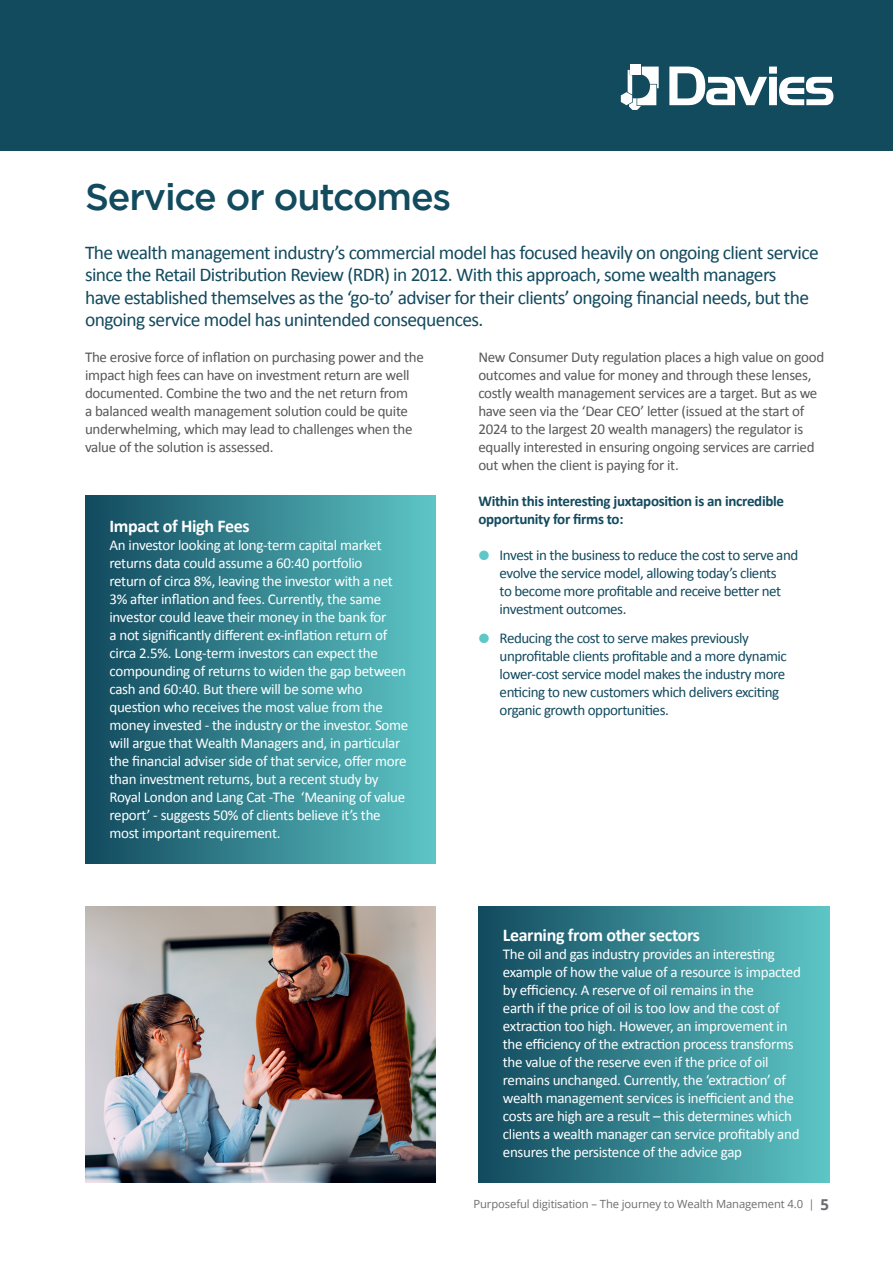
<style>
.page{position:relative;width:893px;height:1263px;background:#fff}
.page>*{position:absolute;margin:0;border:0;box-sizing:border-box;transform-origin:0 0}
.t1{font:500 37.5px "Gotham";letter-spacing:-.03em;color:#124a5e}
.t2{font:19.5px/22.5px "Calibri";letter-spacing:-.03em;color:#124a5e}
.t3{font:700 18px "Calibri";letter-spacing:-.02em;color:#fff}
.t4{font:15px/18px "Calibri";letter-spacing:-.02em;color:#fff}
.t5{font:15px/18px "Calibri";letter-spacing:-.02em;color:#57585a}
.t6{font:15px/18px "Calibri";letter-spacing:-.03em;color:#124a5e}
.t7{font:700 15px/18px "Calibri";letter-spacing:-.02em;color:#124a5e}
.t8{font:11.25px "Open Sans";letter-spacing:-.01em;color:#6c6d70}
.s1{font-family:"Earth Orbiter";color:#5ec7c7}
.s2{font-weight:700;font-size:15px}
</style>
<div class="page">
<hr style="left:0;top:0;width:4px;height:151px;background:#124a5e">
<div style="left:4px;top:0;width:889px;height:151px;background:#124a5e"></div>
<svg style="left:669px;top:67px;width:164px;height:38px"></svg>
<svg style="left:621px;top:67px;width:38px;height:43px"></svg>
<div style="left:630px;top:64px;width:11px;height:10px;background:#fff"></div>
<div style="left:85px;top:495px;width:351px;height:369px;background:linear-gradient(to right,#11495e,#5ec6c6)"></div>
<div style="left:478px;top:906px;width:351px;height:276px;background:linear-gradient(to right,#11495e,#5ec6c6)"></div>
<img style="left:85px;top:906px;width:351px;height:276px">
<p class="t1" style="left:85px;top:176px;width:368px">Service or outcomes</p>
<p class="t2" style="left:85px;top:241px;width:735px">The wealth management industry’s commercial model has focused heavily on ongoing client service since the Retail Distribution Review (RDR) in 2012. With this approach, some wealth managers<br>have established themselves as the ‘go-to’ adviser for their clients’ ongoing financial needs, but the ongoing service model has unintended consequences.</p>
<p class="t5" style="left:85px;top:348px;width:340px">The erosive force of inflation on purchasing power and the impact high fees can have on investment return are well documented. Combine the two and the net return from<br>a balanced wealth management solution could be quite underwhelming, which may lead to challenges when the value of the solution is assessed.</p>
<p class="t5" style="left:478px;top:348px;width:347px">New Consumer Duty regulation places a high value on good outcomes and value for money and through these lenses, costly wealth management services are a target. But as we have seen via the ‘Dear CEO’ letter (issued at the start of 2024 to the largest 20 wealth managers) the regulator is equally interested in ensuring ongoing services are carried out when the client is paying for it.</p>
<p class="t7" style="left:478px;top:492px;width:307px">Within this interesting juxtaposition is an incredible opportunity for firms to:</p>
<p class="t6" style="left:500px;top:546px;width:300px;text-indent:-21px"><span class="s1">•</span> Invest in the business to reduce the cost to serve and evolve the service model, allowing today’s clients<br>to become more profitable and receive better net investment outcomes.</p>
<p class="t6" style="left:500px;top:629px;width:289px;text-indent:-21px"><span class="s1">•</span> Reducing the cost to serve makes previously unprofitable clients profitable and a more dynamic lower-cost service model makes the industry more enticing to new customers which delivers exciting organic growth opportunities.</p>
<p class="t3" style="left:109px;top:514px;width:142px">Impact of High Fees</p>
<p class="t4" style="left:109px;top:536px;width:300px">An investor looking at long-term capital market returns data could assume a 60:40 portfolio<br>return of circa 8%, leaving the investor with a net 3% after inflation and fees. Currently, the same investor could leave their money in the bank for<br>a not significantly different ex-inflation return of circa 2.5%. Long-term investors can expect the compounding of returns to widen the gap between cash and 60:40. But there will be some who question who receives the most value from the money invested - the industry or the investor. Some will argue that Wealth Managers and, in particular the financial adviser side of that service, offer more than investment returns, but a recent study by Royal London and Lang Cat -The ‘Meaning of value report’ - suggests 50% of clients believe it’s the most important requirement.</p>
<p class="t3" style="left:503px;top:923px;width:199px">Learning from other sectors</p>
<p class="t4" style="left:503px;top:945px;width:300px">The oil and gas industry provides an interesting example of how the value of a resource is impacted by efficiency. A reserve of oil remains in the<br>earth if the price of oil is too low and the cost of extraction too high. However, an improvement in the efficiency of the extraction process transforms the value of the reserve even if the price of oil remains unchanged. Currently, the ‘extraction’ of wealth management services is inefficient and the costs are high are a result – this determines which clients a wealth manager can service profitably and ensures the persistence of the advice gap</p>
<p class="t8" style="left:473px;top:1196px;width:357px">Purposeful digitisation – The journey to Wealth Management 4.0 | <span class="s2">5</span></p>
</div>
